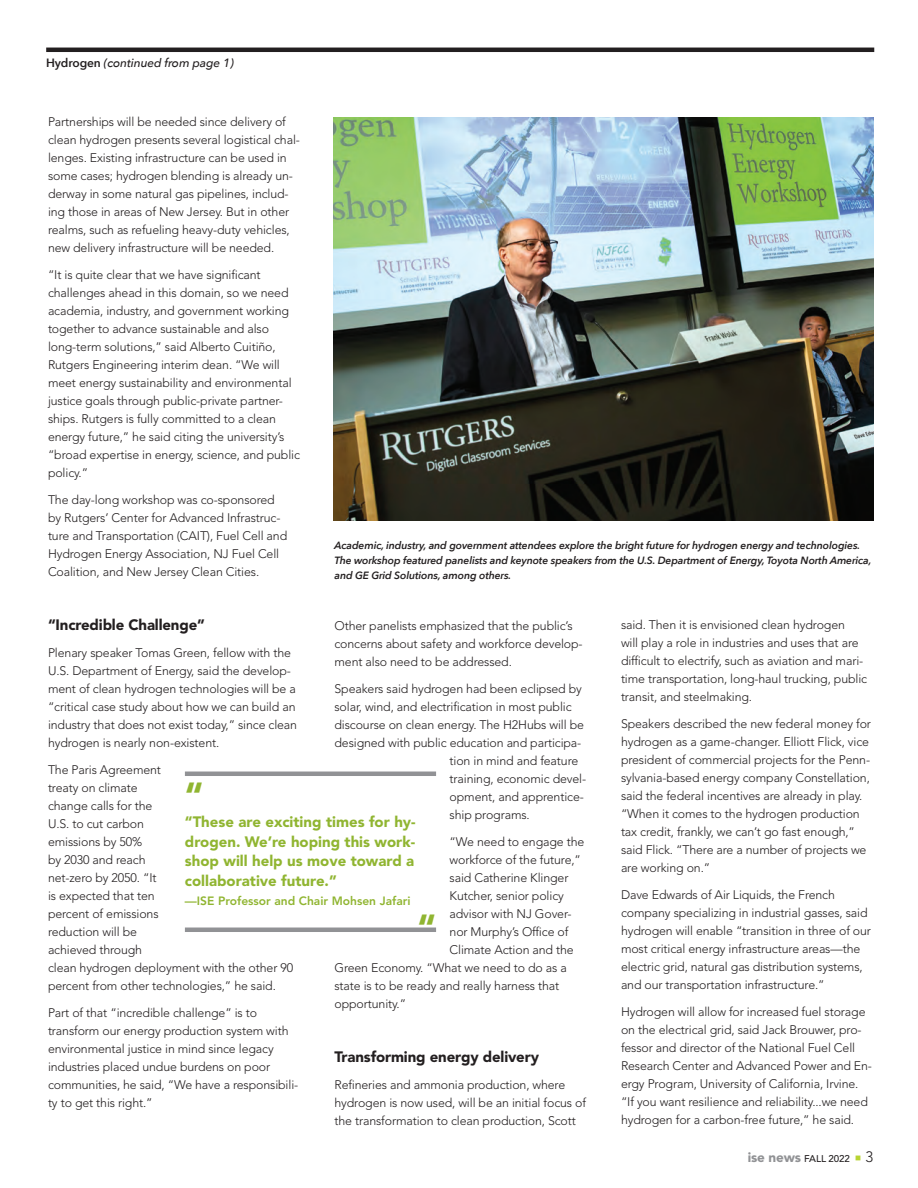
<style>
.page{position:relative;width:918px;height:1188px;background:#fff}
.page>*{position:absolute;margin:0;border:0;box-sizing:border-box;transform-origin:0 0}
.Quote_rule_above{font:900 36px "Avenir LT Std";color:#90b531}
.Quote_rule_below{font:900 36px "Avenir LT Std";color:#90b531}
.Pull_Quote{font:900 15px/19.5px "Avenir LT Std";color:#90b531;text-align:justify}
.NEW_Subhead_1{font:900 15px "Avenir LT Std";letter-spacing:-.01em;color:#231f20}
.t1{font:300 15px "Avenir LT Std";color:#231f20}
.Body_Text{font:300 12.3px/18px "Avenir LT Std";letter-spacing:-.01em;color:#231f20}
.Pull_Quote-2{font:800 12px "Avenir LT Std";color:#90b531}
.Continued_from{font:italic 500 12px "Avenir Next";letter-spacing:-.01em;color:#231f20}
.Dept_news_body_text{font:italic 600 10.5px/15px "Avenir Next";letter-spacing:-.01em;color:#231f20}
.t2{font:500 9.75px "Avenir LT Std";letter-spacing:-.01em;color:#231f20}
.s1{font-weight:600;font-style:normal}
.s2{font-weight:900;font-size:13.5px;color:#919295}
</style>
<div class="page">
<hr style="left:185px;top:772px;width:251px;height:4px;background:#919295">
<hr style="left:185px;top:928px;width:251px;height:4px;background:#919295">
<hr style="left:46px;top:48px;width:828px;height:4px;background:#231f20">
<img style="left:333px;top:117px;width:540px;height:403px">
<p class="Continued_from" style="left:46px;top:53px;width:189px"><span class="s1">Hydrogen</span> (continued from page 1)</p>
<p class="Body_Text" style="left:48px;top:113px;width:254px">Partnerships will be needed since delivery of clean hydrogen presents several logistical chal&shy;lenges. Existing infrastructure can be used in some cases; hydrogen blending is already un&shy;derway in some natural gas pipelines, includ&shy;ing those in areas of New Jersey. But in other realms, such as refueling heavy-duty vehicles, new delivery infrastructure will be needed.</p>
<p class="Body_Text" style="left:48px;top:266px;width:254px">“It is quite clear that we have significant challenges ahead in this domain, so we need academia, industry, and government working together to advance sustainable and also long-term solutions,” said Alberto Cuitiño, Rutgers Engineering interim dean. “We will meet energy sustainability and environmental justice goals through public-private partner&shy;ships. Rutgers is fully committed to a clean energy future,” he said citing the university’s “broad expertise in energy, science, and public policy.”</p>
<p class="Body_Text" style="left:48px;top:491px;width:241px">The day-long workshop was co-sponsored by Rutgers’ Center for Advanced Infrastruc&shy;ture and Transportation (CAIT), Fuel Cell and Hydrogen Energy Association, NJ Fuel Cell Coalition, and New Jersey Clean Cities.</p>
<p class="NEW_Subhead_1" style="left:48px;top:616px;width:158px">“Incredible Challenge”</p>
<p class="Body_Text" style="left:48px;top:644px;width:251px">Plenary speaker Tomas Green, fellow with the U.S. Department of Energy, said the develop&shy;ment of clean hydrogen technologies will be a “critical case study about how we can build an industry that does not exist today,” since clean hydrogen is nearly non-existent.</p>
<p class="Body_Text" style="left:48px;top:761px;width:247px">The Paris Agreement<br>treaty on climate<br>change calls for the<br>U.S. to cut carbon<br>emissions by 50%<br>by 2030 and reach<br>net-zero by 2050. “It<br>is expected that ten<br>percent of emissions<br>reduction will be<br>achieved through<br>clean hydrogen deployment with the other 90 percent from other technologies,” he said.</p>
<p class="Body_Text" style="left:48px;top:1004px;width:252px">Part of that “incredible challenge” is to transform our energy production system with environmental justice in mind since legacy industries placed undue burdens on poor communities, he said, “We have a responsibili&shy;ty to get this right.”</p>
<p class="Dept_news_body_text" style="left:334px;top:537px;width:539px">Academic, industry, and government attendees explore the bright future for hydrogen energy and technologies.<br>The workshop featured panelists and keynote speakers from the U.S. Department of Energy, Toyota North America, and GE Grid Solutions, among others.</p>
<p class="Body_Text" style="left:621px;top:616px;width:248px">said. Then it is envisioned clean hydrogen<br>will play a role in industries and uses that are difficult to electrify, such as aviation and mari&shy;time transportation, long-haul trucking, public transit, and steelmaking.</p>
<p class="Body_Text" style="left:621px;top:715px;width:252px">Speakers described the new federal money for hydrogen as a game-changer. Elliott Flick, vice president of commercial projects for the Penn&shy;sylvania-based energy company Constellation, said the federal incentives are already in play. “When it comes to the hydrogen production tax credit, frankly, we can’t go fast enough,” said Flick. “There are a number of projects we are working on.”</p>
<p class="Body_Text" style="left:621px;top:886px;width:252px">Dave Edwards of Air Liquids, the French company specializing in industrial gasses, said hydrogen will enable “transition in three of our most critical energy infrastructure areas—the electric grid, natural gas distribution systems, and our transportation infrastructure.”</p>
<p class="Body_Text" style="left:621px;top:1003px;width:253px">Hydrogen will allow for increased fuel storage on the electrical grid, said Jack Brouwer, pro&shy;fessor and director of the National Fuel Cell Research Center and Advanced Power and En&shy;ergy Program, University of California, Irvine. “If you want resilience and reliability...we need hydrogen for a carbon-free future,” he said.</p>
<p class="Body_Text" style="left:334px;top:617px;width:250px">Other panelists emphasized that the public’s concerns about safety and workforce develop&shy;ment also need to be addressed.</p>
<p class="Body_Text" style="left:334px;top:680px;width:249px">Speakers said hydrogen had been eclipsed by</p>
<p class="Body_Text" style="left:334px;top:698px;width:239px">solar, wind, and electrification in most public</p>
<p class="Body_Text" style="left:334px;top:716px;width:251px">discourse on clean energy. The H2Hubs will be</p>
<p class="Body_Text" style="left:334px;top:734px;width:248px">designed with public education and participa-</p>
<p class="Body_Text" style="left:450px;top:752px;width:130px">tion in mind and feature</p>
<p class="Body_Text" style="left:450px;top:770px;width:138px">training, economic devel-</p>
<p class="Body_Text" style="left:450px;top:788px;width:136px">opment, and apprentice-</p>
<p class="Body_Text" style="left:450px;top:806px;width:82px">ship programs.</p>
<p class="Body_Text" style="left:450px;top:833px;width:136px">“We need to engage the</p>
<p class="Body_Text" style="left:450px;top:851px;width:133px">workforce of the future,”</p>
<p class="Body_Text" style="left:450px;top:869px;width:120px">said Catherine Klinger</p>
<p class="Body_Text" style="left:450px;top:887px;width:116px">Kutcher, senior policy</p>
<p class="Body_Text" style="left:450px;top:905px;width:123px">advisor with NJ Gover-</p>
<p class="Body_Text" style="left:450px;top:923px;width:120px">nor Murphy’s Office of</p>
<p class="Body_Text" style="left:450px;top:941px;width:126px">Climate Action and the</p>
<p class="Body_Text" style="left:335px;top:959px;width:234px">Green Economy. “What we need to do as a</p>
<p class="Body_Text" style="left:335px;top:977px;width:226px">state is to be ready and really harness that</p>
<p class="Body_Text" style="left:335px;top:995px;width:73px">opportunity.”</p>
<p class="NEW_Subhead_1" style="left:334px;top:1048px;width:206px">Transforming energy delivery</p>
<p class="Body_Text" style="left:334px;top:1076px;width:253px">Refineries and ammonia production, where hydrogen is now used, will be an initial focus of the transformation to clean production, Scott</p>
<p class="Quote_rule_above" style="left:185px;top:773px;width:20px">“</p>
<p class="Pull_Quote" style="left:185px;top:812px;width:232px">“These are exciting times for hy&shy;drogen. We’re hoping this work&shy;shop will help us move toward a collaborative future.”</p>
<p class="Pull_Quote-2" style="left:185px;top:894px;width:227px">—ISE Professor and Chair Mohsen Jafari</p>
<p class="Quote_rule_below" style="left:417px;top:905px;width:20px">“</p>
<p class="t2" style="left:748px;top:1153px;width:115px"><span class="s2">ise news</span> FALL 2022 <sup>m</sup></p>
<p class="t1" style="left:866px;top:1148px;width:9px">3</p>
</div>
